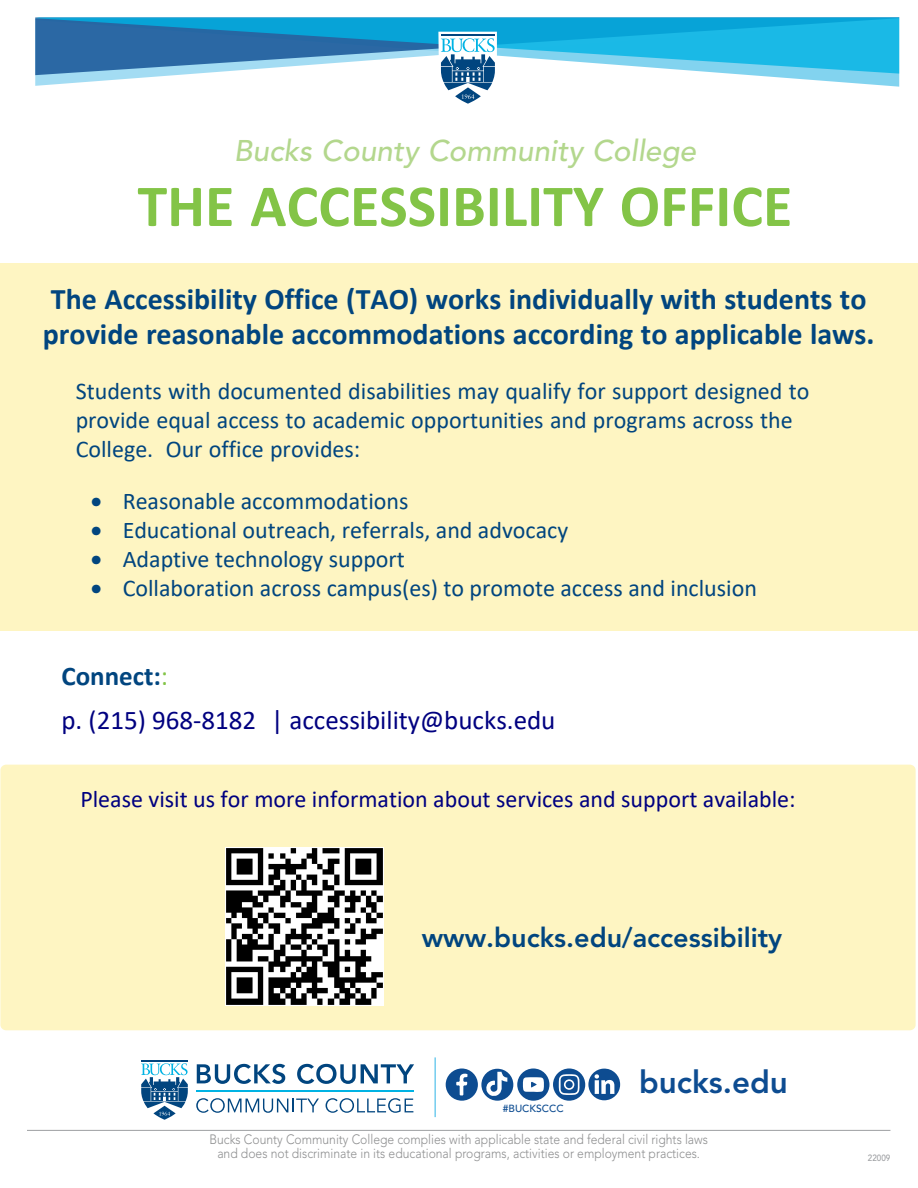
<style>
.page{position:relative;width:918px;height:1188px;background:#fff}
.page>*{position:absolute;margin:0;border:0;box-sizing:border-box;transform-origin:0 0}
.t1{font:700 60px "Calibri";color:#83c447}
.t2{font:800 31.35px "Avenir LT Std";color:#0d4c91}
.t3{font:700 30px/35.1px "Calibri";color:#01457f}
.t4{font:italic 500 29.7px "Avenir LT Std";color:#b3d78d}
.t5{font:27px/43.8px "Calibri";color:#000080}
.t6{font:800 27px "Avenir LT Std";color:#01457f}
.t7{font:24px/28.8px "Calibri";color:#01457f}
.t8{font:24px "Calibri";color:#000080}
.t9{font:300 13.5px/13.5px "Avenir LT Std";color:#8e8f90;text-align:center;scale:.9 1}
.t10{font:500 10.35px "Avenir LT Std";color:#0d4c91}
.t11{font:500 9px "Avenir LT Std";color:#9d9fa2;scale:.9 1}
.s1{font-weight:700;color:#01457f}
.s2{color:#83c447}
</style>
<div class="page">
<div style="left:0;top:765px;width:916px;height:265px;background:#fef5c2;border-radius:6px"></div>
<div style="left:0;top:263px;width:918px;height:368px;background:#fef5c2"></div>
<hr style="left:27px;top:1130px;width:863px;height:1px;background:#9d9fa2">
<svg style="left:35px;top:75px;width:864px;height:11px"></svg>
<svg style="left:35px;top:17px;width:864px;height:57px;background:#3fa8d4"></svg>
<svg style="left:438px;top:32px;width:61px;height:72px"></svg>
<img style="left:225px;top:847px;width:159px;height:159px">
<hr style="left:141px;top:1060px;width:47px;height:2px;background:#01457f">
<svg style="left:141px;top:1063px;width:47px;height:57px"></svg>
<svg style="left:197px;top:1064px;width:88px;height:20px"></svg>
<svg style="left:297px;top:1064px;width:117px;height:20px"></svg>
<svg style="left:196px;top:1098px;width:123px;height:15px"></svg>
<svg style="left:326px;top:1098px;width:87px;height:15px"></svg>
<hr style="left:196px;top:1090px;width:218px;height:1px;background:#00b3e4">
<svg style="left:446px;top:1068px;width:174px;height:33px"></svg>
<hr style="left:434px;top:1057px;width:2px;height:60px;background:#73ccee">
<p class="t4" style="left:234px;top:134px;width:464px">Bucks County Community College</p>
<h1 class="t1" style="left:138px;top:164px;width:656px">THE ACCESSIBILITY OFFICE</h1>
<p class="t3" style="left:43px;top:281px;width:833px">The Accessibility Office (TAO) works individually with students to provide reasonable accommodations according to applicable laws.</p>
<p class="t7" style="left:76px;top:376px;width:735px">Students with documented disabilities may qualify for support designed to provide equal access to academic opportunities and programs across the<br>College. Our office provides:</p>
<p class="t7" style="left:91px;top:487px;width:319px">• Reasonable accommodations</p>
<p class="t7" style="left:91px;top:515px;width:479px">• Educational outreach, referrals, and advocacy</p>
<p class="t7" style="left:91px;top:544px;width:316px">• Adaptive technology support</p>
<p class="t7" style="left:91px;top:573px;width:668px">• Collaboration across campus(es) to promote access and inclusion</p>
<p class="t5" style="left:61px;top:653px;width:496px"><span class="s1">Connect:</span><span class="s2">:<br></span>p. (215) 968-8182 | accessibility@bucks.edu</p>
<p class="t8" style="left:80px;top:782px;width:717px">Please visit us for more information about services and support available:</p>
<p class="t6" style="left:422px;top:921px;width:362px">www.bucks.edu/accessibility</p>
<p class="t10" style="left:503px;top:1102px;width:62px">#BUCKSCCC</p>
<h2 class="t2" style="left:639px;top:1064px;width:150px">bucks.edu</h2>
<p class="t9" style="left:209px;top:1133px;width:555px">Bucks County Community College complies with applicable state and federal civil rights laws and does not discriminate in its educational programs, activities or employment practices.</p>
<p class="t11" style="left:868px;top:1152px;width:27px">22009</p>
</div>
